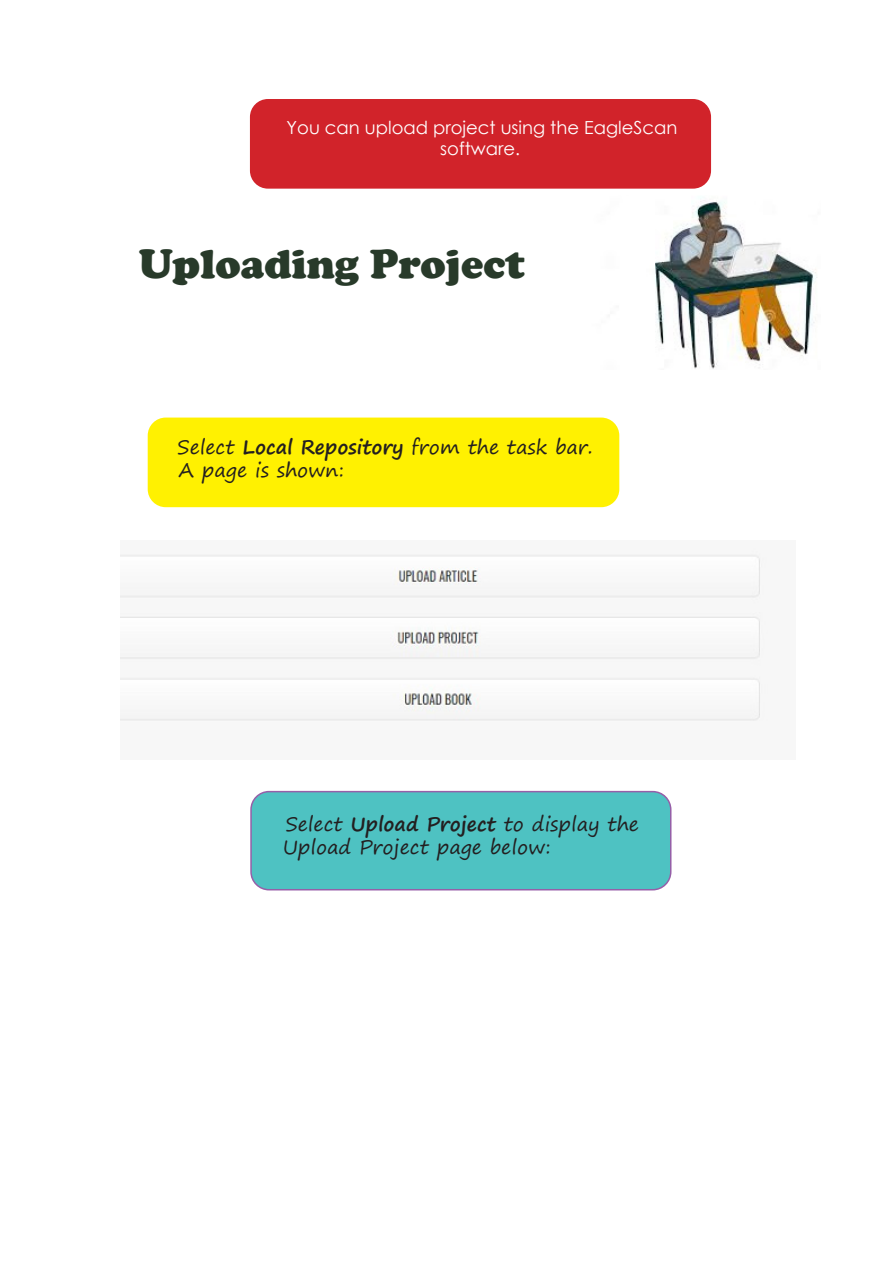
<style>
.page{position:relative;width:893px;height:1263px;background:#fff}
.page>*{position:absolute;margin:0;border:0;box-sizing:border-box;transform-origin:0 0}
.t1{font:900 42px "Cooper";color:#283a2a}
.t2{font:19.5px "Segoe Print";color:#231f20}
.t3{font:18px "Century Gothic";color:#fff}
.s1{font-weight:700}
</style>
<div class="page">
<div style="left:148px;top:418px;width:471px;height:89px;background:#fff101;border-radius:18px"></div>
<div style="left:251px;top:792px;width:420px;height:98px;background:#4ec2c2;border-radius:18px"></div>
<div style="left:250px;top:791px;width:421px;height:99px;border:2px solid #965fa8;border-radius:18px"></div>
<div style="left:250px;top:99px;width:461px;height:90px;background:#d1232a;border-radius:18px"></div>
<img style="left:655px;top:200px;width:162px;height:169px">
<img style="left:121px;top:554px;width:641px;height:167px">
<p class="t3" style="left:287px;top:115px;width:392px">You can upload project using the EagleScan</p>
<p class="t3" style="left:440px;top:136px;width:81px">software.</p>
<p class="t1" style="left:139px;top:240px;width:388px">Uploading Project</p>
<p class="t2" style="left:177px;top:430px;width:417px">Select <span class="s1">Local Repository</span> from the task bar.</p>
<p class="t2" style="left:179px;top:453px;width:167px">A page is shown:</p>
<p class="t2" style="left:285px;top:806px;width:355px">Select <span class="s1">Upload Project</span> to display the</p>
<p class="t2" style="left:283px;top:830px;width:270px">Upload Project page below:</p>
</div>
